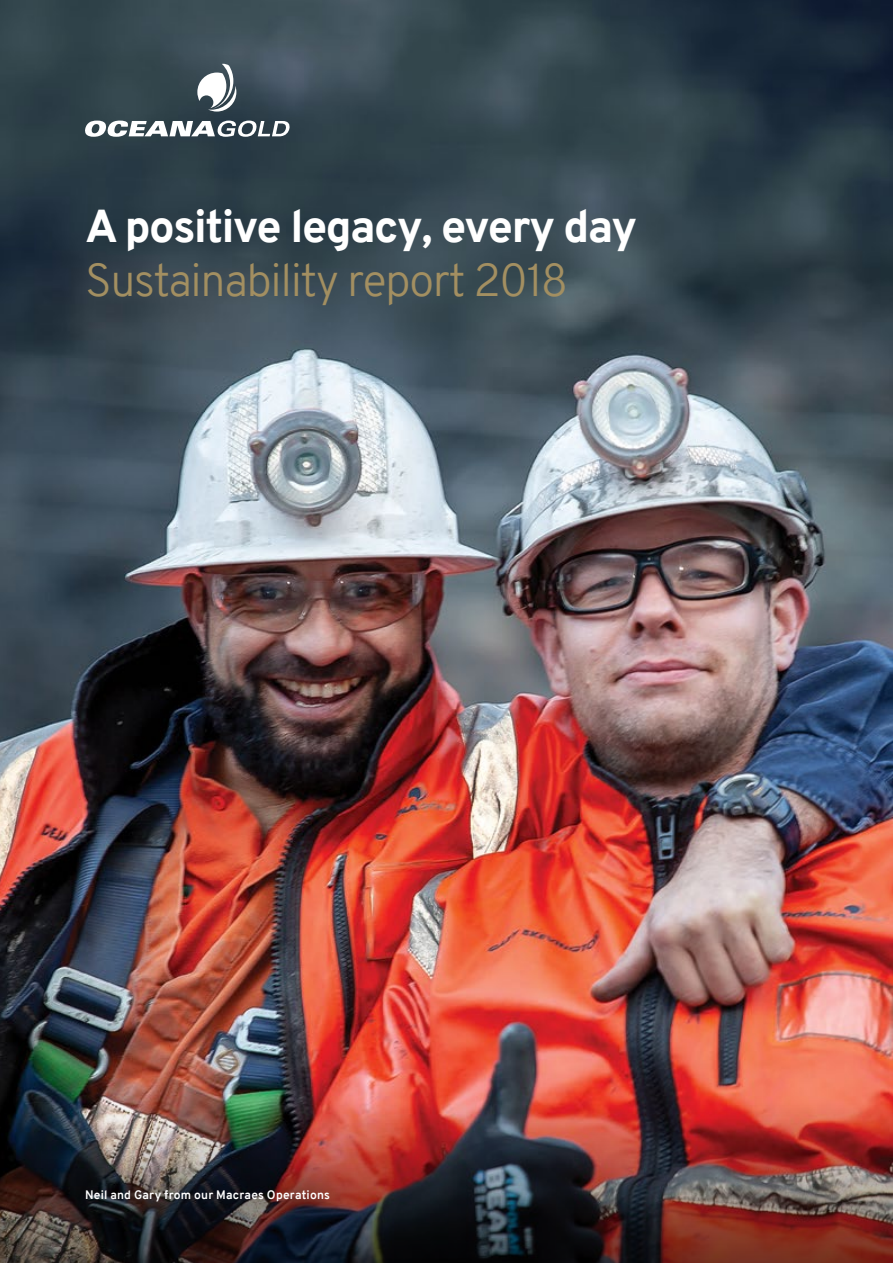
<style>
.page{position:relative;width:893px;height:1263px;background:#fff}
.page>*{position:absolute;margin:0;border:0;box-sizing:border-box;transform-origin:0 0}
.H_Document_title_1{font:800 45px "Overpass";letter-spacing:-.03em;color:#fff}
.H_Document_title_2{font:300 45px "Overpass";letter-spacing:-.03em;color:#a38f61}
.P_Caption{font:700 12px "Overpass";letter-spacing:.02em;color:#fff}
</style>
<div class="page">
<img style="left:0;top:0;width:893px;height:1089px">
<img style="left:0;top:1089px;width:893px;height:174px">
<img style="left:55px;top:1158px;width:304px;height:74px">
<svg style="left:197px;top:64px;width:39px;height:48px"></svg>
<svg style="left:84px;top:121px;width:206px;height:16px"></svg>
<p class="H_Document_title_1" style="left:85px;top:194px;width:554px">A positive legacy, every day</p>
<p class="H_Document_title_2" style="left:85px;top:248px;width:484px">Sustainability report 2018</p>
<p class="P_Caption" style="left:85px;top:1186px;width:246px">Neil and Gary from our Macraes Operations</p>
</div>
